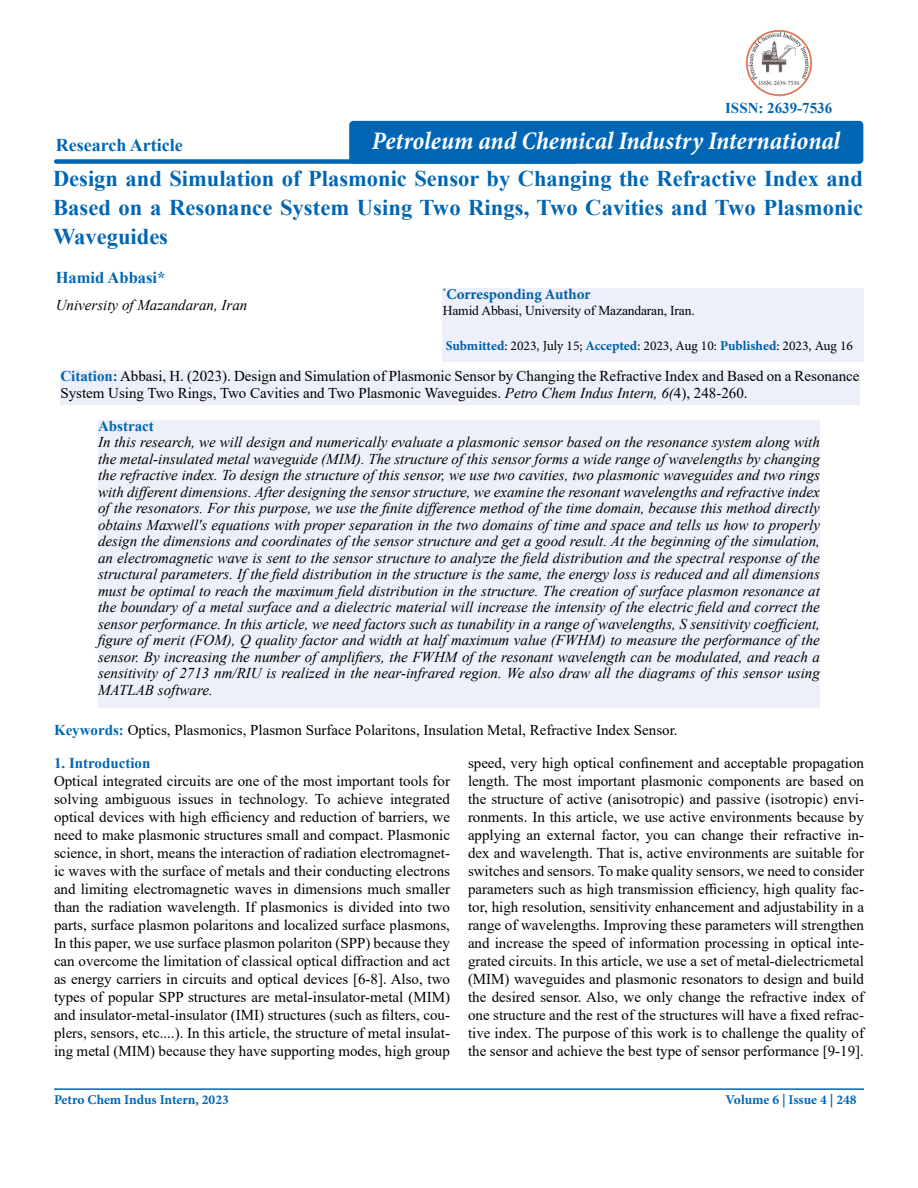
<style>
.page{position:relative;width:918px;height:1188px;background:#fff}
.page>*{position:absolute;margin:0;border:0;box-sizing:border-box;transform-origin:0 0}
.t1{font:italic 700 condensed 25.5px "Minion Pro";letter-spacing:-.005em;color:#fff}
.t2{font:700 22.5px/28.8px "Times New Roman";color:#0066b3;text-align:justify}
.t3{font:700 18px "Times New Roman";color:#0066b3}
.t4{font:700 16.5px "Times New Roman";color:#0066b3}
.t5{font:15px/18px "Times New Roman";color:#000;text-align:justify}
.t6{font:italic 15px/16.5px "Times New Roman";color:#000;text-align:justify}
.t7{font:700 15px "Times New Roman";color:#0066b3}
.t8{font:700 15px "Minion Pro";color:#005da4}
.t9{font:13.5px "Minion Pro";color:#000}
.t10{font:700 13.5px "Minion Pro";color:#0066b3}
.t11{font:13.5px "Times New Roman";letter-spacing:-.01em;color:#000}
.s1{font-weight:700;color:#005da4}
.s2{font-weight:700;color:#0066b3}
.s3{font-style:italic}
</style>
<div class="page">
<div style="left:60px;top:371px;width:800px;height:34px;background:#eef0f9"></div>
<div style="left:54px;top:159px;width:523px;height:5px;background:#0066b3;border-radius:2px"></div>
<hr style="left:54px;top:1088px;width:810px;height:2px;background:#0066b3">
<div style="left:349px;top:121px;width:514px;height:43px;background:#0066b3;border-radius:4px"></div>
<div style="left:443px;top:288px;width:421px;height:74px;background:#eef0f9"></div>
<div style="left:98px;top:420px;width:722px;height:287px;background:#eef0f9"></div>
<img style="left:745px;top:29px;width:68px;height:68px">
<p class="t3" style="left:56px;top:132px;width:129px">Research Article</p>
<p class="t7" style="left:725px;top:97px;width:109px">ISSN: 2639-7536</p>
<h1 class="t1" style="left:372px;top:123px;width:470px">Petroleum and Chemical Industry International</h1>
<h2 class="t2" style="left:53px;top:164px;width:812px">Design and Simulation of Plasmonic Sensor by Changing the Refractive Index and Based on a Resonance System Using Two Rings, Two Cavities and Two Plasmonic Waveguides</h2>
<p class="t4" style="left:56px;top:265px;width:111px">Hamid Abbasi*</p>
<p class="t6" style="left:56px;top:297px;width:193px">University of Mazandaran, Iran</p>
<p class="t8" style="left:443px;top:284px;width:149px"><sup>*</sup>Corresponding Author</p>
<p class="t11" style="left:443px;top:301px;width:254px">Hamid Abbasi, University of Mazandaran, Iran.</p>
<p class="t9" style="left:446px;top:337px;width:409px"><span class="s1">Submitted</span>: 2023, July 15; <span class="s1">Accepted</span>: 2023, Aug 10: <span class="s1">Published</span>: 2023, Aug 16</p>
<p class="t5" style="left:60px;top:367px;width:801px;line-height:16.5px"><span class="s2">Citation:</span> Abbasi, H. (2023). Design and Simulation of Plasmonic Sensor by Changing the Refractive Index and Based on a Resonance<br>System Using Two Rings, Two Cavities and Two Plasmonic Waveguides. <span class="s3">Petro Chem Indus Intern, 6(</span>4), 248-260.</p>
<p class="t7" style="left:98px;top:415px;width:57px">Abstract</p>
<p class="t6" style="left:98px;top:434px;width:723px">In this research, we will design and numerically evaluate a plasmonic sensor based on the resonance system along with the metal-insulated metal waveguide (MIM). The structure of this sensor forms a wide range of wavelengths by changing the refractive index. To design the structure of this sensor, we use two cavities, two plasmonic waveguides and two rings with different dimensions. After designing the sensor structure, we examine the resonant wavelengths and refractive index of the resonators. For this purpose, we use the finite difference method of the time domain, because this method directly obtains Maxwell's equations with proper separation in the two domains of time and space and tells us how to properly design the dimensions and coordinates of the sensor structure and get a good result. At the beginning of the simulation, an electromagnetic wave is sent to the sensor structure to analyze the field distribution and the spectral response of the structural parameters. If the field distribution in the structure is the same, the energy loss is reduced and all dimensions must be optimal to reach the maximum field distribution in the structure. The creation of surface plasmon resonance at the boundary of a metal surface and a dielectric material will increase the intensity of the electric field and correct the sensor performance. In this article, we need factors such as tunability in a range of wavelengths, S sensitivity coefficient, figure of merit (FOM), Q quality factor and width at half maximum value (FWHM) to measure the performance of the sensor. By increasing the number of amplifiers, the FWHM of the resonant wavelength can be modulated, and reach a sensitivity of 2713 nm/RIU is realized in the near-infrared region. We also draw all the diagrams of this sensor using MATLAB software.</p>
<p class="t5" style="left:54px;top:720px;width:625px"><span class="s2">Keywords:</span> Optics, Plasmonics, Plasmon Surface Polaritons, Insulation Metal, Refractive Index Sensor.</p>
<p class="t7" style="left:54px;top:752px;width:98px">1. Introduction</p>
<p class="t5" style="left:54px;top:771px;width:398px">Optical integrated circuits are one of the most important tools for solving ambiguous issues in technology. To achieve integrated optical devices with high efficiency and reduction of barriers, we need to make plasmonic structures small and compact. Plasmonic science, in short, means the interaction of radiation electromagnet&shy;ic waves with the surface of metals and their conducting electrons and limiting electromagnetic waves in dimensions much smaller than the radiation wavelength. If plasmonics is divided into two parts, surface plasmon polaritons and localized surface plasmons, In this paper, we use surface plasmon polariton (SPP) because they can overcome the limitation of classical optical diffraction and act as energy carriers in circuits and optical devices [6-8]. Also, two types of popular SPP structures are metal-insulator-metal (MIM) and insulator-metal-insulator (IMI) structures (such as filters, cou&shy;plers, sensors, etc....). In this article, the structure of metal insulat&shy;ing metal (MIM) because they have supporting modes, high group</p>
<p class="t5" style="left:468px;top:754px;width:398px">speed, very high optical confinement and acceptable propagation length. The most important plasmonic components are based on the structure of active (anisotropic) and passive (isotropic) envi&shy;ronments. In this article, we use active environments because by applying an external factor, you can change their refractive in&shy;dex and wavelength. That is, active environments are suitable for switches and sensors. To make quality sensors, we need to consider parameters such as high transmission efficiency, high quality fac&shy;tor, high resolution, sensitivity enhancement and adjustability in a range of wavelengths. Improving these parameters will strengthen and increase the speed of information processing in optical inte&shy;grated circuits. In this article, we use a set of metal-dielectricmetal (MIM) waveguides and plasmonic resonators to design and build the desired sensor. Also, we only change the refractive index of one structure and the rest of the structures will have a fixed refrac&shy;tive index. The purpose of this work is to challenge the quality of the sensor and achieve the best type of sensor performance [9-19].</p>
<p class="t10" style="left:54px;top:1090px;width:176px">Petro Chem Indus Intern, 2023</p>
<p class="t10" style="left:726px;top:1090px;width:133px">Volume 6 | Issue 4 | 248</p>
</div>
